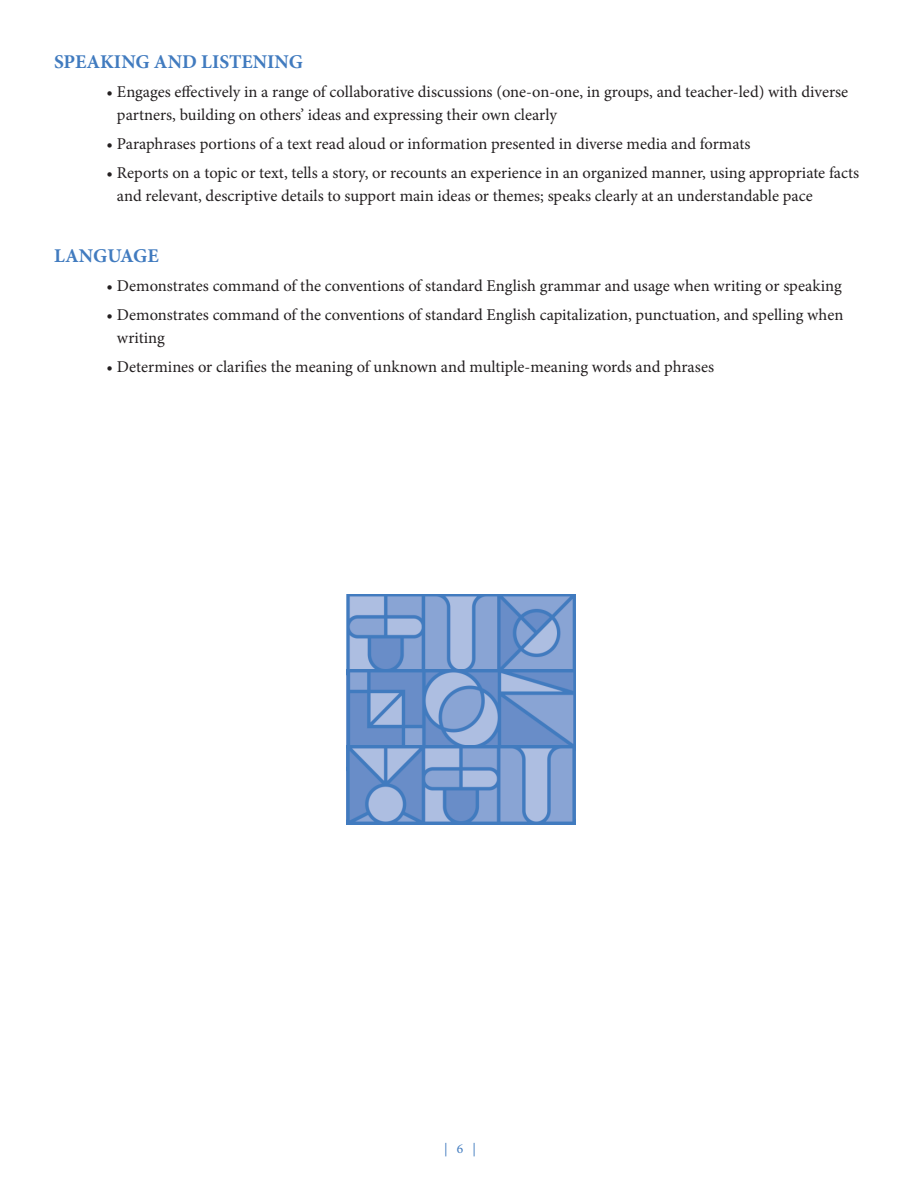
<style>
.page{position:relative;width:918px;height:1188px;background:#fff}
.page>*{position:absolute;margin:0;border:0;box-sizing:border-box;transform-origin:0 0}
.t1{font:700 19.5px "Minion Pro";color:#417bbf}
.t2{font:16.5px/22.5px "Minion Pro";letter-spacing:-.005em;color:#231f20}
.t3{font:13.5px "Minion Pro";color:#417bbf}
</style>
<div class="page">
<img style="left:346px;top:594px;width:230px;height:79px">
<img style="left:347px;top:670px;width:229px;height:76px">
<img style="left:347px;top:746px;width:229px;height:78px">
<p class="t1" style="left:54px;top:48px;width:251px">SPEAKING AND LISTENING</p>
<p class="t2" style="left:117px;top:81px;width:733px;text-indent:-10px">• Engages effectively in a range of collaborative discussions (one-on-one, in groups, and teacher-led) with diverse partners, building on others’ ideas and expressing their own clearly</p>
<p class="t2" style="left:106px;top:133px;width:645px">• Paraphrases portions of a text read aloud or information presented in diverse media and formats</p>
<p class="t2" style="left:117px;top:162px;width:744px;text-indent:-10px">• Reports on a topic or text, tells a story, or recounts an experience in an organized manner, using appropriate facts and relevant, descriptive details to support main ideas or themes; speaks clearly at an understandable pace</p>
<p class="t1" style="left:54px;top:242px;width:106px">LANGUAGE</p>
<p class="t2" style="left:106px;top:274px;width:737px">• Demonstrates command of the conventions of standard English grammar and usage when writing or speaking</p>
<p class="t2" style="left:117px;top:304px;width:728px;text-indent:-10px">• Demonstrates command of the conventions of standard English capitalization, punctuation, and spelling when writing</p>
<p class="t2" style="left:106px;top:355px;width:609px">• Determines or clarifies the meaning of unknown and multiple-meaning words and phrases</p>
<p class="t3" style="left:444px;top:1140px;width:33px">| 6 |</p>
</div>
